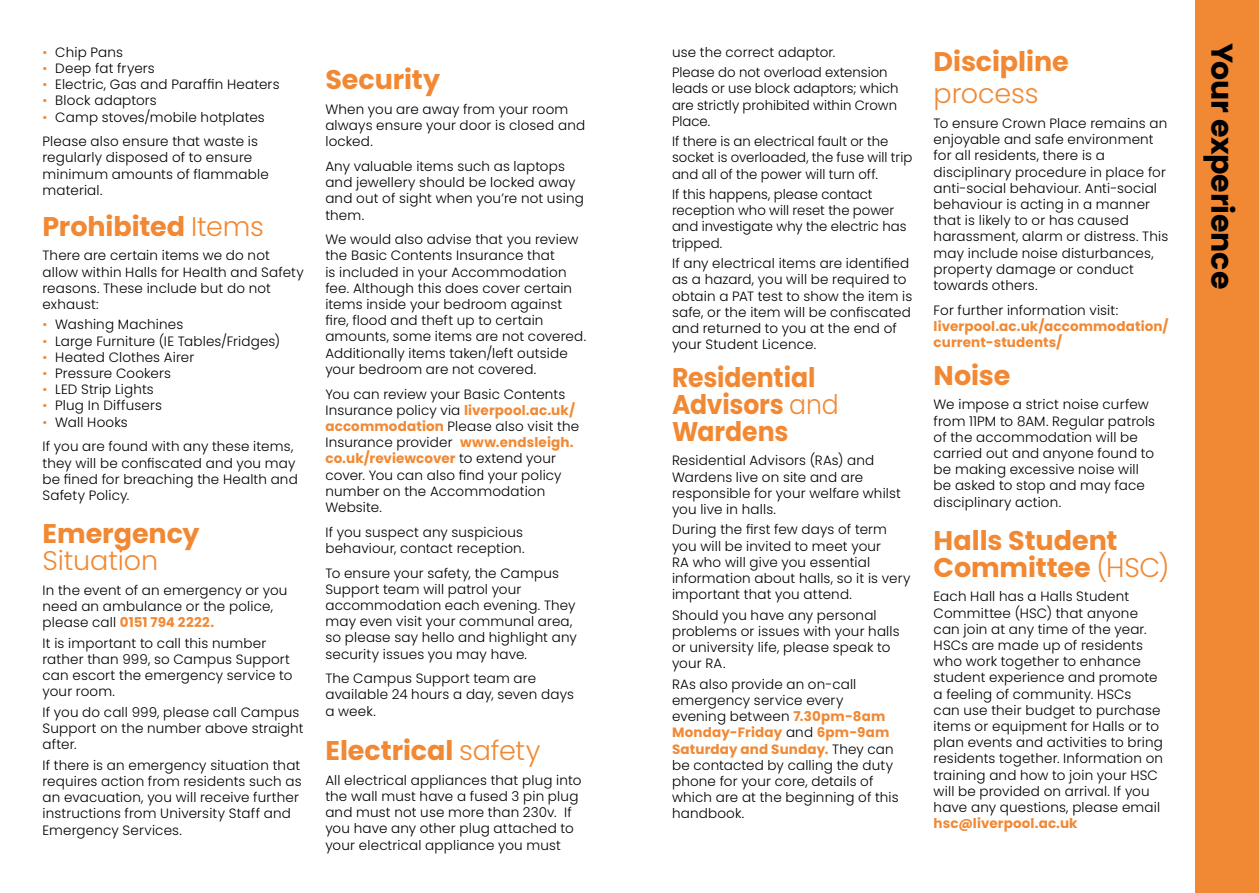
<style>
.page{position:relative;width:1259px;height:893px;background:#fff}
.page>*{position:absolute;margin:0;border:0;box-sizing:border-box;transform-origin:0 0}
.t1{font:700 30px "Poppins";letter-spacing:-.005em;color:#000}
.t2{font:700 27px/27px "Poppins";letter-spacing:-.005em;color:#f18934}
.t3{font:700 27px/27px "Poppins";letter-spacing:-.005em;color:#f18934;scale:.93 1}
.t4{font:300 27px "Poppins";letter-spacing:-.005em;color:#f18934}
.t5{font:300 13.5px/16.2px "Poppins";letter-spacing:.01em;color:#000}
.t6{font:700 13.5px/16.2px "Poppins";letter-spacing:.01em;color:#f18934}
.s1{color:#f18934}
.s2{font-weight:300}
.s3{font-weight:700;color:#f18934}
</style>
<div class="page">
<div style="left:1195px;top:0;width:64px;height:893px;background:#f18934"></div>
<p class="t5" style="left:43px;top:44px;width:82px"><span class="s1">•</span> Chip Pans</p>
<p class="t5" style="left:43px;top:60px;width:114px"><span class="s1">•</span> Deep fat fryers</p>
<p class="t5" style="left:43px;top:76px;width:238px"><span class="s1">•</span> Electric, Gas and Paraffin Heaters</p>
<p class="t5" style="left:43px;top:93px;width:116px"><span class="s1">•</span> Block adaptors</p>
<p class="t5" style="left:43px;top:104px;width:224px;line-height:24.8px"><span class="s1">•</span> Camp stoves/mobile hotplates<br>Please also ensure that waste is</p>
<p class="t5" style="left:43px;top:150px;width:228px">regularly disposed of to ensure minimum amounts of flammable material.</p>
<h2 class="t2" style="left:43px;top:213px;width:223px">Prohibited <span class="s2">Items</span></h2>
<p class="t5" style="left:43px;top:248px;width:263px">There are certain items we do not allow within Halls for Health and Safety reasons. These include but do not exhaust:</p>
<p class="t5" style="left:43px;top:317px;width:142px"><span class="s1">•</span> Washing Machines</p>
<p class="t5" style="left:43px;top:333px;width:239px"><span class="s1">•</span> Large Furniture (IE Tables/Fridges)</p>
<p class="t5" style="left:43px;top:349px;width:153px"><span class="s1">•</span> Heated Clothes Airer</p>
<p class="t5" style="left:43px;top:365px;width:130px"><span class="s1">•</span> Pressure Cookers</p>
<p class="t5" style="left:43px;top:382px;width:113px"><span class="s1">•</span> LED Strip Lights</p>
<p class="t5" style="left:43px;top:398px;width:121px"><span class="s1">•</span> Plug In Diffusers</p>
<p class="t5" style="left:43px;top:410px;width:252px;line-height:24.8px"><span class="s1">•</span> Wall Hooks<br>If you are found with any these items,</p>
<p class="t5" style="left:43px;top:455px;width:257px">they will be confiscated and you may be fined for breaching the Health and<br>Safety Policy.</p>
<h2 class="t2" style="left:43px;top:520px;width:158px">Emergency</h2>
<h2 class="t4" style="left:43px;top:545px;width:117px">Situation</h2>
<p class="t5" style="left:43px;top:582px;width:246px">In the event of an emergency or you need an ambulance or the police, please call <span class="s3">0151 794 2222.</span></p>
<p class="t5" style="left:43px;top:635px;width:251px">It is important to call this number rather than 999, so Campus Support can escort the emergency service to your room.</p>
<p class="t5" style="left:43px;top:704px;width:262px">If you do call 999, please call Campus<br>Support on the number above straight after.</p>
<p class="t5" style="left:43px;top:757px;width:261px">If there is an emergency situation that requires action from residents such as an evacuation, you will receive further instructions from University Staff and Emergency Services.</p>
<h2 class="t2" style="left:325px;top:66px;width:116px">Security</h2>
<p class="t5" style="left:325px;top:101px;width:261px">When you are away from your room always ensure your door is closed and locked.</p>
<p class="t5" style="left:325px;top:158px;width:260px">Any valuable items such as laptops and jewellery should be locked away and out of sight when you’re not using them.</p>
<p class="t5" style="left:325px;top:231px;width:262px">We would also advise that you review the Basic Contents Insurance that<br>is included in your Accommodation fee. Although this does cover certain items inside your bedroom against fire, flood and theft up to certain amounts, some items are not covered.<br>Additionally items taken/left outside your bedroom are not covered.</p>
<p class="t5" style="left:325px;top:386px;width:255px">You can review your Basic Contents<br>Insurance policy via <span class="s3">liverpool.ac.uk/ accommodation</span> Please also visit the<br>Insurance provider <span class="s3">www.endsleigh. co.uk/reviewcover</span> to extend your cover. You can also find your policy number on the Accommodation<br>Website.</p>
<p class="t5" style="left:325px;top:524px;width:201px">If you suspect any suspicious behaviour, contact reception.</p>
<p class="t5" style="left:325px;top:565px;width:253px">To ensure your safety, the Campus<br>Support team will patrol your accommodation each evening. They may even visit your communal area, so please say hello and highlight any security issues you may have.</p>
<p class="t5" style="left:325px;top:670px;width:250px">The Campus Support team are available 24 hours a day, seven days a week.</p>
<h2 class="t2" style="left:325px;top:737px;width:216px">Electrical <span class="s2">safety</span></h2>
<p class="t5" style="left:325px;top:772px;width:257px">All electrical appliances that plug into the wall must have a fused 3 pin plug and must not use more than 230v. If you have any other plug attached to your electrical appliance you must</p>
<p class="t5" style="left:672px;top:42px;width:217px;line-height:20.4px">use the correct adaptor.<br>Please do not overload extension</p>
<p class="t5" style="left:672px;top:81px;width:228px;text-align:justify">leads or use block adaptors; which are strictly prohibited within Crown Place.</p>
<p class="t5" style="left:672px;top:133px;width:242px">If there is an electrical fault or the socket is overloaded, the fuse will trip and all of the power will turn off.</p>
<p class="t5" style="left:672px;top:186px;width:236px">If this happens, please contact reception who will reset the power and investigate why the electric has tripped.</p>
<p class="t5" style="left:672px;top:255px;width:242px">If any electrical items are identified as a hazard, you will be required to obtain a PAT test to show the item is safe, or the item will be confiscated and returned to you at the end of your Student Licence.</p>
<h2 class="t3" style="left:672px;top:364px;width:181px">Residential<br>Advisors <span class="s2">and<br></span>Wardens</h2>
<p class="t5" style="left:672px;top:453px;width:230px">Residential Advisors (RAs) and<br>Wardens live on site and are responsible for your welfare whilst you live in halls.</p>
<p class="t5" style="left:672px;top:522px;width:240px">During the first few days of term you will be invited to meet your<br>RA who will give you essential information about halls, so it is very important that you attend.</p>
<p class="t5" style="left:672px;top:607px;width:229px">Should you have any personal problems or issues with your halls or university life, please speak to your RA.</p>
<p class="t5" style="left:672px;top:676px;width:228px">RAs also provide an on-call emergency service every evening between <span class="s3">7.30pm-8am<br>Monday-Friday</span> and <span class="s3">6pm-9am<br>Saturday and Sunday.</span> They can be contacted by calling the duty phone for your core, details of which are at the beginning of this handbook.</p>
<h2 class="t2" style="left:933px;top:48px;width:137px">Discipline</h2>
<h2 class="t4" style="left:933px;top:78px;width:107px">process</h2>
<p class="t5" style="left:933px;top:115px;width:236px">To ensure Crown Place remains an enjoyable and safe environment for all residents, there is a disciplinary procedure in place for anti-social behaviour. Anti-social behaviour is acting in a manner that is likely to or has caused harassment, alarm or distress. This may include noise disturbances, property damage or conduct towards others.</p>
<p class="t5" style="left:933px;top:302px;width:186px">For further information visit:</p>
<p class="t6" style="left:933px;top:318px;width:236px">liverpool.ac.uk/accommodation/ current-students/</p>
<h2 class="t2" style="left:933px;top:362px;width:78px">Noise</h2>
<p class="t5" style="left:933px;top:397px;width:223px">We impose a strict noise curfew from 11PM to 8AM. Regular patrols of the accommodation will be carried out and anyone found to be making excessive noise will be asked to stop and may face disciplinary action.</p>
<h2 class="t2" style="left:933px;top:527px;width:237px">Halls Student<br>Committee <span class="s2">(HSC)</span></h2>
<p class="t5" style="left:933px;top:589px;width:231px">Each Hall has a Halls Student<br>Committee (HSC) that anyone can join at any time of the year.<br>HSCs are made up of residents who work together to enhance student experience and promote a feeling of community. HSCs<br>can use their budget to purchase items or equipment for Halls or to plan events and activities to bring residents together. Information on training and how to join your HSC will be provided on arrival. If you have any questions, please email</p>
<p class="t6" style="left:933px;top:815px;width:145px">hsc@liverpool.ac.uk</p>
<h1 class="t1" style="left:1239px;top:43px;width:248px;rotate:90deg">Your experience</h1>
</div>
